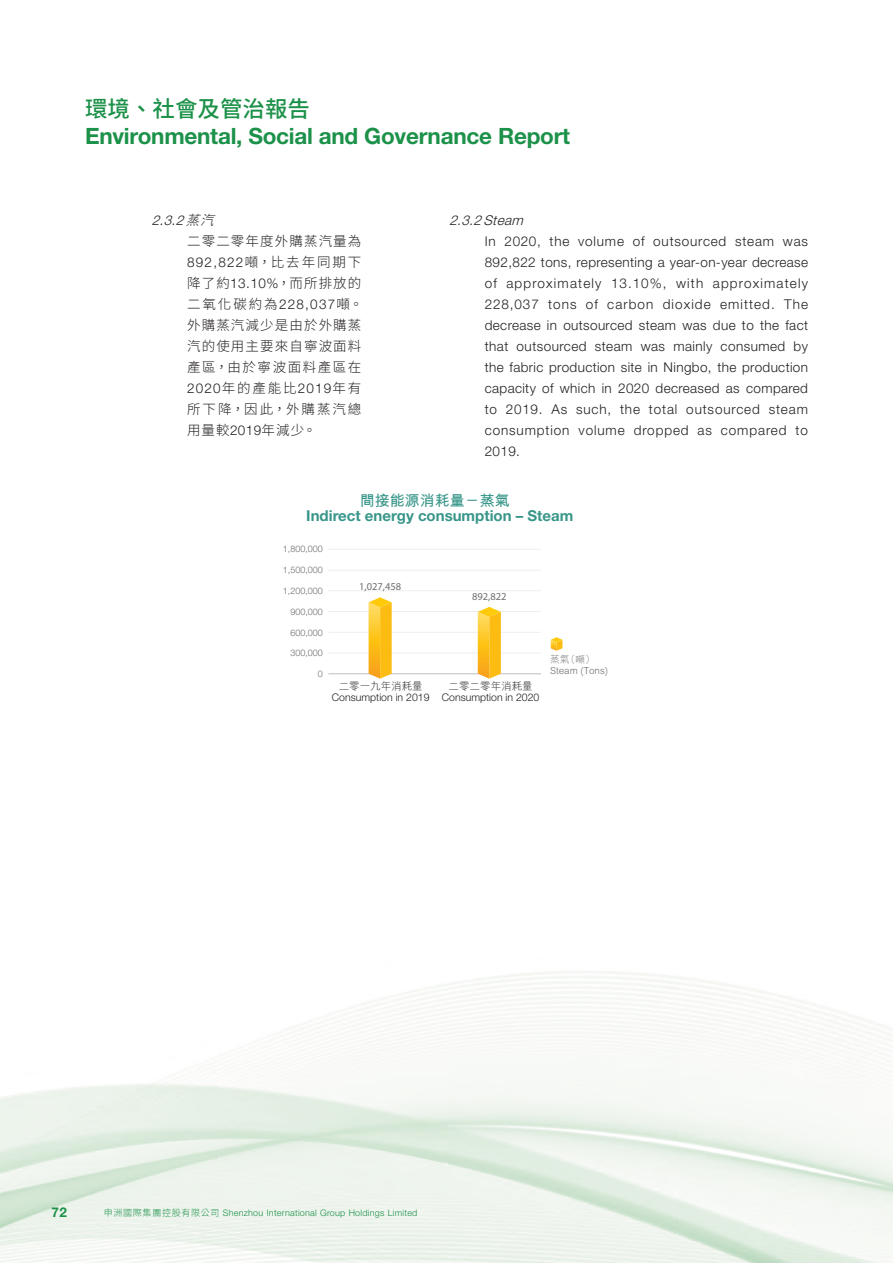
<style>
.page{position:relative;width:893px;height:1263px;background:#fff}
.page>*{position:absolute;margin:0;border:0;box-sizing:border-box;transform-origin:0 0}
.t1{font:700 22.5px "Helvetica Neue LT Std";letter-spacing:-.01em;color:#1c9149}
.t2{font:500 22.5px "Source Han Sans TC";color:#1c9149}
.t3{font:700 15px/15px "Helvetica Neue LT Std";color:#389689}
.Body_Text{font:300 13.5px/21px "Helvetica Neue LT Std";letter-spacing:.065em;color:#231f20;text-align:justify}
.C_Body_Text{font:300 13.5px/21px "Source Han Sans TC";letter-spacing:.085em;color:#231f20}
.Body_Text-2{font:italic 300 13.5px "Helvetica Neue LT Std";color:#231f20}
.C_Heading_4{font:italic 300 13.5px "Helvetica Neue LT Std";color:#231f20}
.t4{font:700 13.5px "Helvetica Neue LT Std";color:#1c9149}
.t5{font:300 10.5px "Helvetica Neue LT Std";color:#231f20}
.t6{font:300 10.5px "M Hei HK";color:#231f20}
.t7{font:10.5px "Myriad Pro";color:#6c6d70}
.t8{font:300 9.75px/11.7px "M Hei HK";color:#6c6d70}
.t9{font:300 9px "Helvetica Neue LT Std";letter-spacing:.03em;color:#1c9149}
.t10{font:300 9px "Helvetica Neue LT Std";color:#6c6d70}
.s1{font-family:"Source Han Sans TC"}
.s2{font-family:"Helvetica Neue LT Std"}
.s3{font-family:"M Hei HK"}
</style>
<div class="page">
<svg style="left:551px;top:637px;width:11px;height:14px"></svg>
<hr style="left:328px;top:549px;width:213px;height:1px;background:#eeeeef">
<hr style="left:328px;top:570px;width:213px;height:1px;background:#eeeeef">
<hr style="left:328px;top:590px;width:213px;height:1px;background:#eeeeef">
<hr style="left:328px;top:632px;width:213px;height:1px;background:#eeeeef">
<hr style="left:328px;top:653px;width:213px;height:1px;background:#eeeeef">
<hr style="left:328px;top:673px;width:213px;height:1px;background:#bcbdc0">
<hr style="left:328px;top:611px;width:213px;height:1px;background:#eeeeef">
<svg style="left:478px;top:607px;width:23px;height:72px;background:#fcc42f"></svg>
<svg style="left:369px;top:597px;width:23px;height:82px;background:#fcc42f"></svg>
<h1 class="t2" style="left:85px;top:96px;width:226px">環境、社會及管治報告</h1>
<h1 class="t1" style="left:85px;top:122px;width:487px">Environmental, Social and Governance Report</h1>
<p class="C_Heading_4" style="left:152px;top:211px;width:74px">2.3.2 <span class="s1">蒸汽</span></p>
<p class="C_Body_Text" style="left:187px;top:230px;width:178px">二零二零年度外購蒸汽量為<br><span class="s2">892,822</span>噸，比去年同期下降了約<span class="s2">13.10%</span>，而所排放的二氧化碳約為<span class="s2">228,037</span>噸。外購蒸汽減少是由於外購蒸汽的使用主要來自寧波面料產區，由於寧波面料產區在<br><span class="s2">2020</span>年的產能比<span class="s2">2019</span>年有所下降，因此，外購蒸汽總用量較<span class="s2">2019</span>年減少。</p>
<p class="Body_Text-2" style="left:449px;top:211px;width:79px">2.3.2 Steam</p>
<p class="Body_Text" style="left:485px;top:230px;width:325px">In 2020, the volume of outsourced steam was 892,822 tons, representing a year-on-year decrease of approximately 13.10%, with approximately 228,037 tons of carbon dioxide emitted. The decrease in outsourced steam was due to the fact that outsourced steam was mainly consumed by the fabric production site in Ningbo, the production capacity of which in 2020 decreased as compared to 2019. As such, the total outsourced steam consumption volume dropped as compared to 2019.</p>
<p class="t3" style="left:306px;top:493px;width:268px;text-indent:54px"><span class="s3">間接能源消耗量－蒸氣<br></span>Indirect energy consumption – Steam</p>
<p class="t10" style="left:283px;top:543px;width:42px">1,800,000</p>
<p class="t10" style="left:283px;top:564px;width:42px">1,500,000</p>
<p class="t10" style="left:283px;top:585px;width:42px">1,200,000</p>
<p class="t10" style="left:290px;top:606px;width:34px">900,000</p>
<p class="t10" style="left:290px;top:627px;width:34px">600,000</p>
<p class="t10" style="left:290px;top:647px;width:34px">300,000</p>
<p class="t10" style="left:318px;top:668px;width:7px">0</p>
<p class="t7" style="left:359px;top:580px;width:44px">1,027,458</p>
<p class="t7" style="left:472px;top:590px;width:36px">892,822</p>
<p class="t6" style="left:339px;top:681px;width:85px">二零一九年消耗量</p>
<p class="t6" style="left:449px;top:681px;width:85px">二零二零年消耗量</p>
<p class="t5" style="left:332px;top:691px;width:209px">Consumption in 2019 Consumption in 2020</p>
<p class="t8" style="left:550px;top:653px;width:59px">蒸氣（噸）<br>Steam (Tons)</p>
<p class="t4" style="left:52px;top:1203px;width:17px">72</p>
<p class="t9" style="left:104px;top:1207px;width:315px"><span class="s1">申洲國際集團控股有限公司</span> Shenzhou International Group Holdings Limited</p>
</div>
